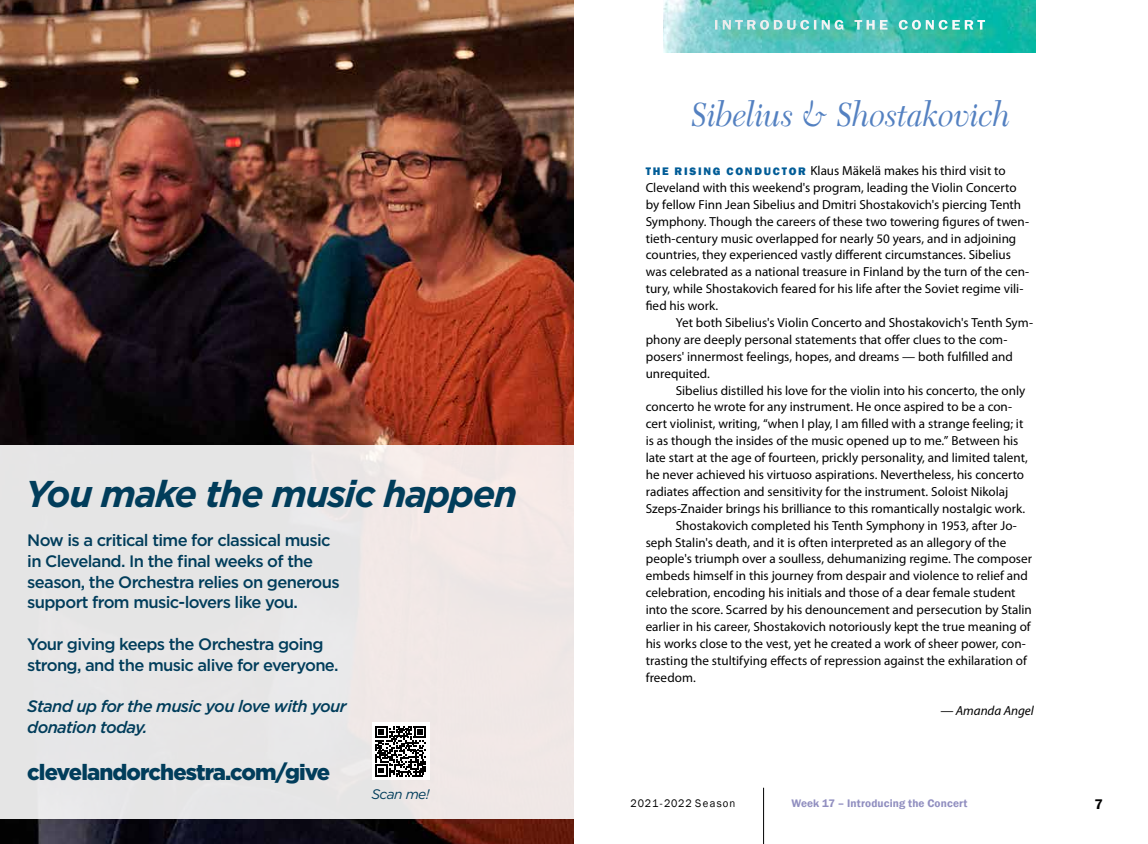
<style>
.page{position:relative;width:1148px;height:844px;background:#fff}
.page>*{position:absolute;margin:0;border:0;box-sizing:border-box;transform-origin:0 0}
.t1{font:italic 700 37.25px "Gotham";letter-spacing:-.04em;color:#013d5b}
.t2{font:italic 35px "New Caledonia";letter-spacing:-.005em;color:#5481c1;scale:.94 1}
.t3{font:900 22.12px "Gotham";letter-spacing:-.04em;color:#013d5b}
.t4{font:500 16.62px/20.8px "Gotham";letter-spacing:-.04em;color:#013d5b}
.t5{font:italic 500 16.62px/20.8px "Gotham";letter-spacing:-.04em;color:#013d5b}
.t6{font:600 14.38px "Franklin Gothic";letter-spacing:.205em;color:#fff;scale:1.1 1}
.t7{font:600 14.38px "Franklin Gothic";color:#000}
.t8{font:italic 13.75px "Gotham";letter-spacing:-.04em;color:#013d5b}
.t9{font:13.12px/16.9px "Myriad Pro";color:#000}
.t10{font:italic 13.12px "Myriad Pro";letter-spacing:-.005em;color:#000}
.t11{font:600 11.25px "Franklin Gothic";letter-spacing:.01em;color:#918fc0}
.t12{font:11.25px "Franklin Gothic";letter-spacing:.095em;color:#000;scale:.96 1}
.s1{font-family:"Franklin Gothic";font-weight:800;font-size:11.25px;color:#005c97}
</style>
<div class="page">
<hr style="left:763px;top:788px;width:1px;height:56px;background:#000">
<img style="left:663px;top:0;width:372px;height:52px">
<div style="left:717px;top:22px;width:283px;height:23px;background:#68c075;opacity:.75"></div>
<img style="left:0;top:38px;width:574px;height:806px">
<div style="left:0;top:445px;width:574px;height:373px;background:#e7e6e6"></div>
<div style="left:371px;top:722px;width:58px;height:58px;background:#fff"></div>
<svg style="left:375px;top:726px;width:51px;height:51px"></svg>
<svg style="left:0;top:0;width:574px;height:38px;background:#9b6d4f"></svg>
<h1 class="t1" style="left:26px;top:469px;width:493px">You make the music happen</h1>
<p class="t4" style="left:27px;top:530px;width:314px">Now is a critical time for classical music in Cleveland. In the final weeks of the season, the Orchestra relies on generous support from music-lovers like you.</p>
<p class="t4" style="left:27px;top:633px;width:313px">Your giving keeps the Orchestra going strong, and the music alive for everyone.</p>
<p class="t5" style="left:27px;top:695px;width:321px">Stand up for the music you love with your donation today.</p>
<h3 class="t3" style="left:27px;top:756px;width:304px">clevelandorchestra.com/give</h3>
<p class="t8" style="left:371px;top:785px;width:60px">Scan me!</p>
<p class="t6" style="left:714px;top:16px;width:248px">INTRODUCING THE CONCERT</p>
<h2 class="t2" style="left:690px;top:95px;width:343px">Sibelius &amp; Shostakovich</h2>
<p class="t9" style="left:645px;top:162px;width:385px"><span class="s1">THE RI S ING C ONDUC TOR</span> Klaus Mäkelä makes his third visit to Cleveland with this weekend's program, leading the Violin Concerto by fellow Finn Jean Sibelius and Dmitri Shostakovich's piercing Tenth Symphony. Though the careers of these two towering figures of twen&shy;tieth-century music overlapped for nearly 50 years, and in adjoining countries, they experienced vastly different circumstances. Sibelius was celebrated as a national treasure in Finland by the turn of the cen&shy;tury, while Shostakovich feared for his life after the Soviet regime vili&shy;fied his work.</p>
<p class="t9" style="left:645px;top:314px;width:389px;text-indent:30px">Yet both Sibelius's Violin Concerto and Shostakovich's Tenth Sym&shy;phony are deeply personal statements that offer clues to the com&shy;posers' innermost feelings, hopes, and dreams — both fulfilled and unrequited.</p>
<p class="t9" style="left:675px;top:381px;width:351px">Sibelius distilled his love for the violin into his concerto, the only</p>
<p class="t9" style="left:645px;top:398px;width:368px">concerto he wrote for any instrument. He once aspired to be a con-</p>
<p class="t9" style="left:645px;top:415px;width:379px">cert violinist, writing, “when I play, I am filled with a strange feeling; it</p>
<p class="t9" style="left:645px;top:432px;width:374px">is as though the insides of the music opened up to me.” Between his</p>
<p class="t9" style="left:645px;top:449px;width:384px">late start at the age of fourteen, prickly personality, and limited talent,</p>
<p class="t9" style="left:645px;top:466px;width:380px">he never achieved his virtuoso aspirations. Nevertheless, his concerto</p>
<p class="t9" style="left:645px;top:483px;width:364px">radiates affection and sensitivity for the instrument. Soloist Nikolaj</p>
<p class="t9" style="left:645px;top:500px;width:381px">Szeps-Znaider brings his brilliance to this romantically nostalgic work.</p>
<p class="t9" style="left:675px;top:516px;width:343px">Shostakovich completed his Tenth Symphony in 1953, after Jo-</p>
<p class="t9" style="left:645px;top:533px;width:362px">seph Stalin's death, and it is often interpreted as an allegory of the</p>
<p class="t9" style="left:645px;top:550px;width:388px">people's triumph over a soulless, dehumanizing regime. The composer</p>
<p class="t9" style="left:645px;top:567px;width:383px">embeds himself in this journey from despair and violence to relief and</p>
<p class="t9" style="left:645px;top:584px;width:371px">celebration, encoding his initials and those of a dear female student</p>
<p class="t9" style="left:645px;top:601px;width:388px">into the score. Scarred by his denouncement and persecution by Stalin</p>
<p class="t9" style="left:645px;top:618px;width:386px">earlier in his career, Shostakovich notoriously kept the true meaning of</p>
<p class="t9" style="left:645px;top:635px;width:382px">his works close to the vest, yet he created a work of sheer power, con-</p>
<p class="t9" style="left:645px;top:651px;width:383px">trasting the stultifying effects of repression against the exhilaration of</p>
<p class="t9" style="left:645px;top:668px;width:52px">freedom.</p>
<p class="t10" style="left:940px;top:703px;width:95px">— Amanda Angel</p>
<p class="t11" style="left:791px;top:796px;width:177px">Week 17 – Introducing the Concert</p>
<p class="t12" style="left:630px;top:796px;width:111px">2021-2022 Season</p>
<p class="t7" style="left:1094px;top:795px;width:10px">7</p>
</div>
